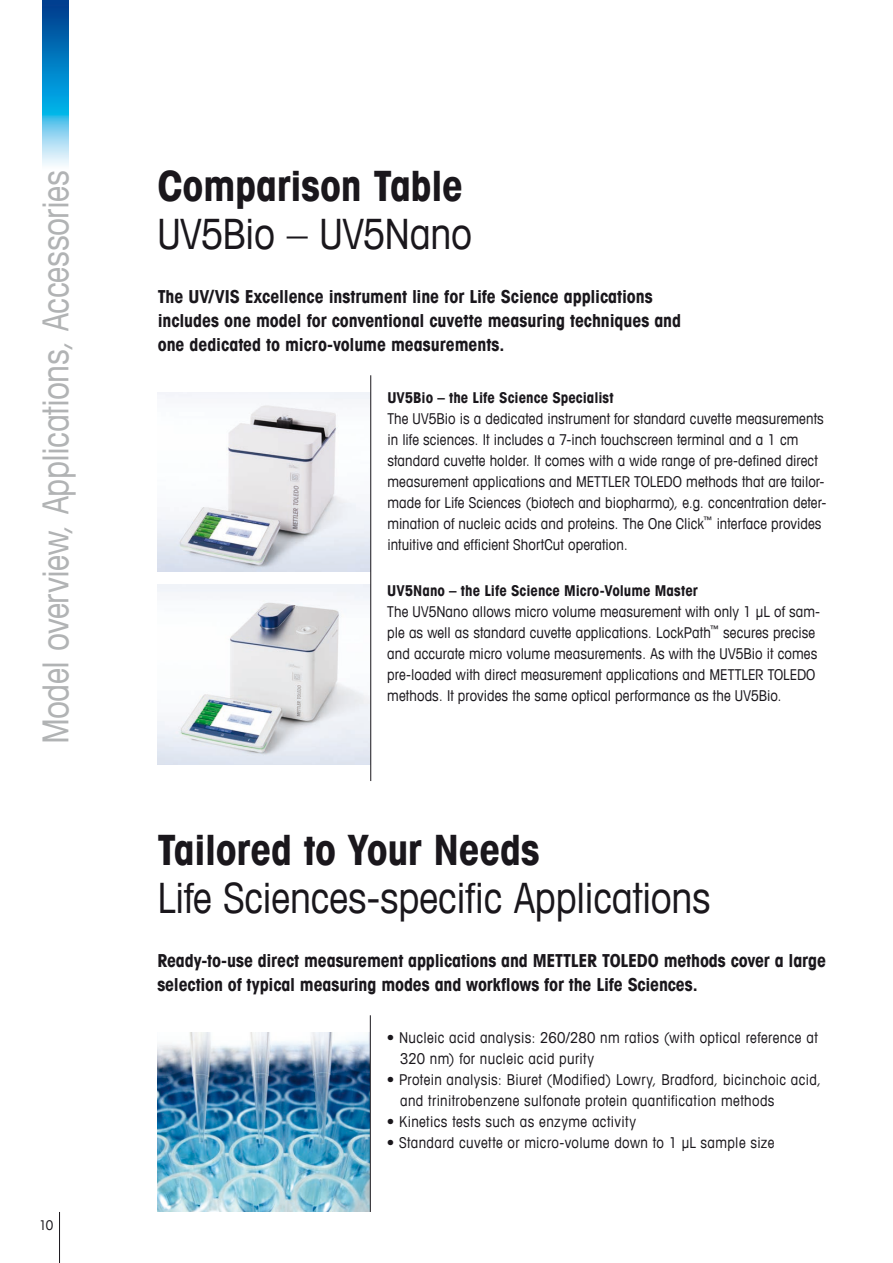
<style>
.page{position:relative;width:893px;height:1263px;background:#fff}
.page>*{position:absolute;margin:0;border:0;box-sizing:border-box;transform-origin:0 0}
._01_1_headline_book{font:condensed 42px "Avant Garde Com";letter-spacing:-.005em;color:#1a171c}
._01_1_headline_book-2{font:700 condensed 42px "Avant Garde Com";letter-spacing:-.01em;color:#1a171c}
._02_vertical_text{font:condensed 36px "Avant Garde Com";letter-spacing:-.015em;color:#b1b3b4}
.t1{font:700 condensed 18px/24px "Avant Garde Com";letter-spacing:-.005em;color:#1a171c}
._12_Running_Text_10{font:condensed 15px/21px "Avant Garde Com";letter-spacing:.005em;color:#1a171c}
.e_Text_10_14_Bold{font:condensed 15px/21px "Avant Garde Com";letter-spacing:.025em;color:#1a171c}
.e_Text_10_14_Bold-2{font:700 condensed 15px "Avant Garde Com";letter-spacing:.005em;color:#1a171c}
.t2{font:condensed 13.5px "Avant Garde Com";color:#1a171c}
</style>
<div class="page">
<hr style="left:59px;top:1212px;width:1px;height:51px;background:#1a171c">
<img style="left:43px;top:0;width:25px;height:166px">
<img style="left:158px;top:392px;width:212px;height:180px">
<img style="left:158px;top:585px;width:212px;height:179px">
<img style="left:157px;top:1032px;width:213px;height:180px">
<hr style="left:370px;top:375px;width:1px;height:406px;background:#1a171c">
<hr style="left:370px;top:1015px;width:1px;height:197px;background:#1a171c">
<p class="_02_vertical_text" style="left:33px;top:744px;width:576px;rotate:-90deg">Model overview, Applications, Accessories</p>
<p class="_01_1_headline_book-2" style="left:157px;top:158px;width:307px">Comparison Table</p>
<p class="_01_1_headline_book" style="left:157px;top:207px;width:316px">UV5Bio – UV5Nano</p>
<p class="t1" style="left:158px;top:284px;width:525px">The UV/VIS Excellence instrument line for Life Science applications includes one model for conventional cuvette measuring techniques and one dedicated to micro-volume measurements.</p>
<p class="e_Text_10_14_Bold-2" style="left:387px;top:388px;width:228px">UV5Bio – the Life Science Specialist</p>
<p class="_12_Running_Text_10" style="left:387px;top:408px;width:440px">The UV5Bio is a dedicated instrument for standard cuvette measurements in life sciences. It includes a 7-inch touchscreen terminal and a 1 cm standard cuvette holder. It comes with a wide range of pre-defined direct measurement applications and METTLER TOLEDO methods that are tailor&shy;made for Life Sciences (biotech and biopharma), e.g. concentration deter&shy;mination of nucleic acids and proteins. The One Click<sup>™</sup> interface provides intuitive and efficient ShortCut operation.</p>
<p class="e_Text_10_14_Bold-2" style="left:387px;top:580px;width:312px">UV5Nano – the Life Science Micro-Volume Master</p>
<p class="_12_Running_Text_10" style="left:387px;top:600px;width:434px">The UV5Nano allows micro volume measurement with only 1 μL of sam&shy;ple as well as standard cuvette applications. LockPath<sup>™</sup> secures precise and accurate micro volume measurements. As with the UV5Bio it comes pre-loaded with direct measurement applications and METTLER TOLEDO methods. It provides the same optical performance as the UV5Bio.</p>
<p class="_01_1_headline_book-2" style="left:157px;top:823px;width:384px">Tailored to Your Needs</p>
<p class="_01_1_headline_book" style="left:157px;top:872px;width:555px">Life Sciences-specific Applications</p>
<p class="t1" style="left:157px;top:948px;width:670px">Ready-to-use direct measurement applications and METTLER TOLEDO methods cover a large selection of typical measuring modes and workflows for the Life Sciences.</p>
<p class="t2" style="left:39px;top:1217px;width:16px">10</p>
<p class="e_Text_10_14_Bold" style="left:400px;top:1027px;width:419px;text-indent:-13px">• Nucleic acid analysis: 260/280 nm ratios (with optical reference at<br>320 nm) for nucleic acid purity</p>
<p class="e_Text_10_14_Bold" style="left:400px;top:1069px;width:423px;text-indent:-13px">• Protein analysis: Biuret (Modified) Lowry, Bradford, bicinchoic acid, and trinitrobenzene sulfonate protein quantification methods</p>
<p class="e_Text_10_14_Bold" style="left:387px;top:1111px;width:251px">• Kinetics tests such as enzyme activity</p>
<p class="e_Text_10_14_Bold" style="left:387px;top:1132px;width:389px">• Standard cuvette or micro-volume down to 1 μL sample size</p>
</div>
